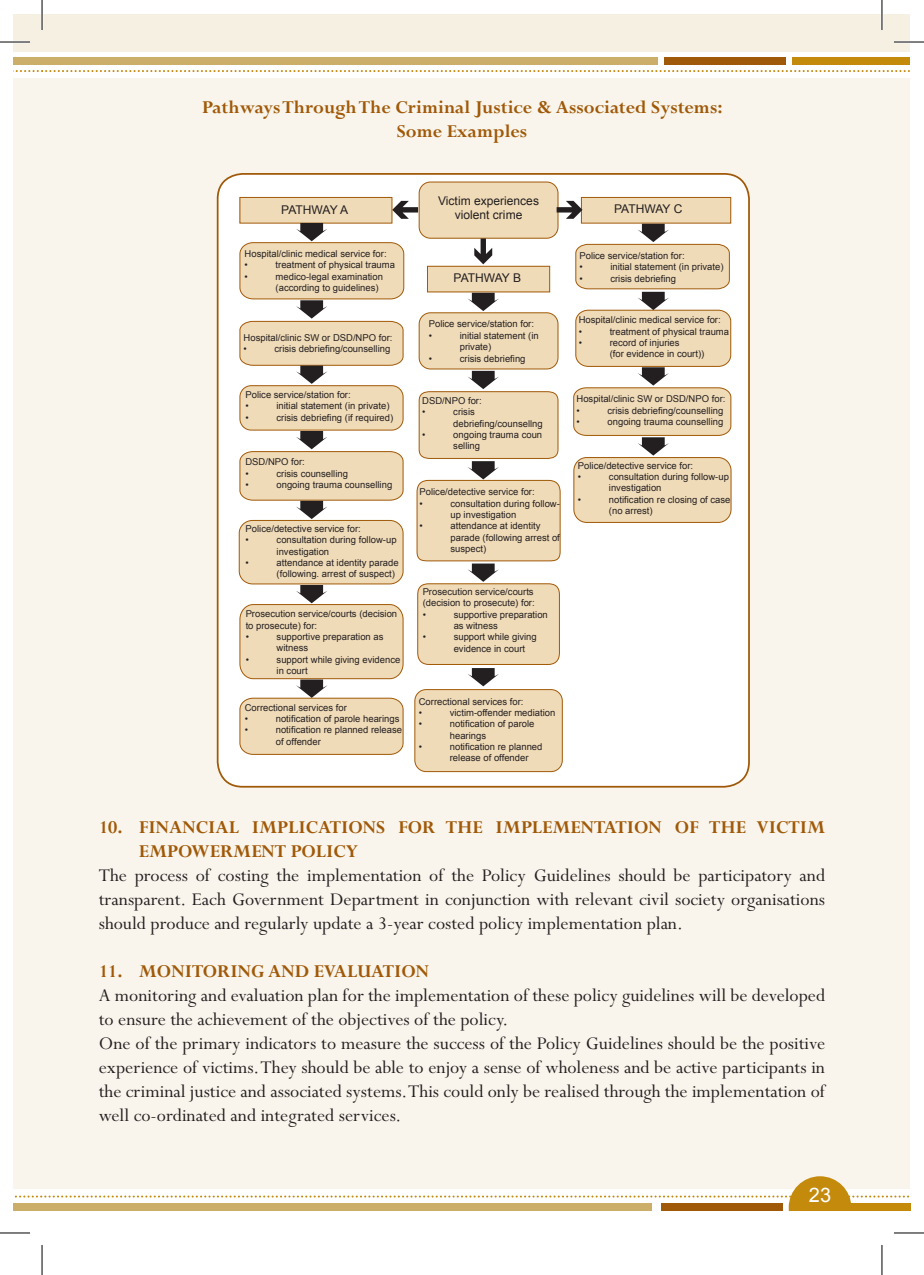
<style>
.page{position:relative;width:924px;height:1275px;background:#fff}
.page>*{position:absolute;margin:0;border:0;box-sizing:border-box;transform-origin:0 0}
.t1{font:20px/24px "Perpetua";color:#231f20;text-align:justify}
.Heading{font:700 20px/24px "Perpetua";color:#a05908}
.Subheading_2{font:700 20px "Perpetua";color:#a05908}
.t2{font:20px "Arial";color:#fff}
.t3{font:12px/14.4px "Arial";color:#231f20;text-align:center}
.t4{font:12px "Arial";letter-spacing:-.055em;color:#231f20}
.t5{font:9.4px/11.4px "Arial";color:#231f20}
</style>
<div class="page">
<div style="left:14px;top:1203px;width:28px;height:7px;background:#ccae6b"></div>
<div style="left:14px;top:57px;width:28px;height:7px;background:#ccae6b"></div>
<div style="left:14px;top:79px;width:28px;height:1110px;background:#f9f5ec"></div>
<div style="left:14px;top:14px;width:28px;height:38px;background:#f6f0e3"></div>
<div style="left:42px;top:1203px;width:609px;height:7px;background:#ccae6b"></div>
<div style="left:660px;top:1203px;width:121px;height:7px;background:#a05908"></div>
<div style="left:788px;top:1203px;width:121px;height:7px;background:#c48a0c"></div>
<svg style="left:14px;top:1195px;width:896px;height:2px"></svg>
<div style="left:792px;top:57px;width:117px;height:7px;background:#c48a0c"></div>
<div style="left:664px;top:57px;width:121px;height:7px;background:#a05908"></div>
<div style="left:42px;top:57px;width:615px;height:7px;background:#ccae6b"></div>
<svg style="left:15px;top:70px;width:894px;height:2px"></svg>
<div style="left:42px;top:79px;width:866px;height:1110px;background:#f9f5ec"></div>
<div style="left:42px;top:14px;width:866px;height:38px;background:#f6f0e3"></div>
<div style="left:788px;top:1176px;width:63px;height:62px;background:#c48a0c;border-radius:50%"></div>
<div style="left:776px;top:1210px;width:125px;height:51px;background:#fff"></div>
<div style="left:217px;top:174px;width:531px;height:612px;background:#fff;border-radius:25px"></div>
<div style="left:240px;top:604px;width:163px;height:74px;background:#f0dbb8;border-radius:14px"></div>
<div style="left:239px;top:604px;width:164px;height:75px;border:1px solid #a05908;border-radius:14px"></div>
<div style="left:414px;top:689px;width:148px;height:82px;background:#f0dbb8;border-radius:11px"></div>
<div style="left:414px;top:689px;width:148px;height:83px;border:1px solid #a05908;border-radius:11px"></div>
<div style="left:417px;top:584px;width:142px;height:80px;background:#f0dbb8;border-radius:12px"></div>
<div style="left:417px;top:583px;width:142px;height:82px;border:1px solid #a05908;border-radius:12px"></div>
<div style="left:419px;top:182px;width:138px;height:56px;background:#f0dbb8;border-radius:11px"></div>
<div style="left:418px;top:182px;width:140px;height:57px;border:1px solid #a05908;border-radius:11px"></div>
<div style="left:240px;top:197px;width:152px;height:26px;background:#f0dbb8"></div>
<div style="left:239px;top:197px;width:153px;height:26px;border:1px solid #a05908"></div>
<div style="left:581px;top:197px;width:149px;height:26px;background:#f0dbb8"></div>
<div style="left:580px;top:197px;width:150px;height:26px;border:1px solid #a05908"></div>
<svg style="left:468px;top:668px;width:30px;height:18px"></svg>
<svg style="left:239px;top:201px;width:492px;height:402px"></svg>
<svg style="left:239px;top:679px;width:165px;height:76px"></svg>
<hr style="left:0;top:41px;width:30px;height:2px;background:#fff">
<hr style="left:893px;top:41px;width:30px;height:2px;background:#fff">
<hr style="left:41px;top:0;width:2px;height:30px;background:#fff">
<hr style="left:880px;top:0;width:2px;height:30px;background:#fff">
<hr style="left:0;top:42px;width:30px;height:1px;background:#000">
<hr style="left:893px;top:42px;width:30px;height:1px;background:#000">
<hr style="left:0;top:1232px;width:30px;height:1px;background:#000">
<hr style="left:893px;top:1232px;width:30px;height:1px;background:#000">
<hr style="left:42px;top:0;width:1px;height:30px;background:#000">
<hr style="left:42px;top:1245px;width:1px;height:30px;background:#000">
<hr style="left:881px;top:0;width:1px;height:30px;background:#000">
<hr style="left:881px;top:1245px;width:1px;height:30px;background:#000">
<p class="Subheading_2" style="left:202px;top:96px;width:521px">Pathways Through The Criminal Justice &amp; Associated Systems:</p>
<p class="Subheading_2" style="left:396px;top:120px;width:132px">Some Examples</p>
<p class="t3" style="left:438px;top:194px;width:102px">Victim experiences violent crime</p>
<p class="t4" style="left:281px;top:202px;width:68px">PATHWAY A</p>
<p class="t4" style="left:614px;top:201px;width:70px">PATHWAY C</p>
<p class="t5" style="left:244px;top:248px;width:143px">Hospital/clinic medical service for: •</p>
<p class="t5" style="left:275px;top:259px;width:121px">treatment of physical trauma</p>
<p class="t5" style="left:244px;top:271px;width:5px">•</p>
<p class="t5" style="left:275px;top:271px;width:109px">medico-legal examination (according to guidelines)</p>
<p class="t5" style="left:243px;top:332px;width:150px">Hospital/clinic SW or DSD/NPO for: •</p>
<p class="t5" style="left:274px;top:343px;width:117px">crisis debriefing/counselling</p>
<p class="t5" style="left:245px;top:389px;width:107px">Police service/station for: •</p>
<p class="t5" style="left:276px;top:400px;width:115px">initial statement (in private)</p>
<p class="t5" style="left:245px;top:412px;width:5px">•</p>
<p class="t5" style="left:276px;top:412px;width:118px">crisis debriefing (if required)</p>
<p class="t5" style="left:245px;top:456px;width:61px">DSD/NPO for: •</p>
<p class="t5" style="left:276px;top:468px;width:73px">crisis counselling</p>
<p class="t5" style="left:245px;top:479px;width:5px">•</p>
<p class="t5" style="left:276px;top:479px;width:117px">ongoing trauma counselling</p>
<p class="t5" style="left:245px;top:523px;width:117px">Police/detective service for: •</p>
<p class="t5" style="left:276px;top:534px;width:121px">consultation during follow-up investigation</p>
<p class="t5" style="left:245px;top:557px;width:5px">•</p>
<p class="t5" style="left:276px;top:557px;width:124px">attendance at identity parade (following. arrest of suspect)</p>
<p class="t5" style="left:245px;top:608px;width:153px">Prosecution service/courts (decision to prosecute) for:<br>•</p>
<p class="t5" style="left:276px;top:631px;width:108px">supportive preparation as witness</p>
<p class="t5" style="left:245px;top:654px;width:5px">•</p>
<p class="t5" style="left:276px;top:654px;width:125px">support while giving evidence in court</p>
<p class="t5" style="left:245px;top:702px;width:103px">Correctional services for •</p>
<p class="t5" style="left:276px;top:713px;width:125px">notification of parole hearings</p>
<p class="t5" style="left:245px;top:724px;width:5px">•</p>
<p class="t5" style="left:276px;top:724px;width:128px">notification re planned release of offender</p>
<p class="t4" style="left:453px;top:270px;width:69px">PATHWAY B</p>
<p class="t5" style="left:428px;top:318px;width:107px">Police service/station for: •</p>
<p class="t5" style="left:459px;top:330px;width:80px">initial statement (in private)</p>
<p class="t5" style="left:428px;top:352px;width:5px">•</p>
<p class="t5" style="left:459px;top:352px;width:67px">crisis debriefing</p>
<p class="t5" style="left:422px;top:395px;width:61px">DSD/NPO for: •</p>
<p class="t5" style="left:453px;top:406px;width:91px">crisis debriefing/counsellng</p>
<p class="t5" style="left:422px;top:429px;width:5px">•</p>
<p class="t5" style="left:453px;top:429px;width:90px">ongoing trauma coun selling</p>
<p class="t5" style="left:419px;top:486px;width:117px">Police/detective service for: •</p>
<p class="t5" style="left:450px;top:498px;width:111px">consultation during follow&shy;up investigation</p>
<p class="t5" style="left:419px;top:520px;width:5px">•</p>
<p class="t5" style="left:450px;top:520px;width:111px">attendance at identity parade (following arrest of suspect)</p>
<p class="t5" style="left:422px;top:586px;width:113px;text-align:justify">Prosecution service/courts (decision to prosecute) for: •</p>
<p class="t5" style="left:453px;top:609px;width:96px">supportive preparation as witness</p>
<p class="t5" style="left:422px;top:631px;width:5px">•</p>
<p class="t5" style="left:453px;top:631px;width:85px">support while giving evidence in court</p>
<p class="t5" style="left:579px;top:250px;width:107px">Police service/station for: •</p>
<p class="t5" style="left:610px;top:261px;width:115px">initial statement (in private)</p>
<p class="t5" style="left:579px;top:273px;width:5px">•</p>
<p class="t5" style="left:610px;top:273px;width:67px">crisis debriefing</p>
<p class="t5" style="left:578px;top:314px;width:143px">Hospital/clinic medical service for: •</p>
<p class="t5" style="left:609px;top:326px;width:121px">treatment of physical trauma</p>
<p class="t5" style="left:578px;top:337px;width:5px">•</p>
<p class="t5" style="left:609px;top:337px;width:96px">record of injuries<br>(for evidence in court))</p>
<p class="t5" style="left:576px;top:393px;width:150px">Hospital/clinic SW or DSD/NPO for: •</p>
<p class="t5" style="left:607px;top:405px;width:117px">crisis debriefing/counselling</p>
<p class="t5" style="left:576px;top:416px;width:5px">•</p>
<p class="t5" style="left:607px;top:416px;width:117px">ongoing trauma counselling</p>
<p class="t5" style="left:577px;top:459px;width:117px">Police/detective service for: •</p>
<p class="t5" style="left:608px;top:471px;width:121px">consultation during follow-up investigation</p>
<p class="t5" style="left:577px;top:494px;width:5px">•</p>
<p class="t5" style="left:608px;top:494px;width:123px">notification re closing of case (no arrest)</p>
<p class="t5" style="left:418px;top:695px;width:106px">Correctional services for: •</p>
<p class="t5" style="left:449px;top:707px;width:107px">victim-offender mediation</p>
<p class="t5" style="left:418px;top:718px;width:5px">•</p>
<p class="t5" style="left:449px;top:718px;width:86px">notification of parole hearings</p>
<p class="t5" style="left:418px;top:741px;width:5px">•</p>
<p class="t5" style="left:449px;top:741px;width:94px">notification re planned release of offender</p>
<p class="Heading" style="left:139px;top:815px;width:687px;text-indent:-40px">10. FINANCIAL IMPLICATIONS FOR THE IMPLEMENTATION OF THE VICTIM<br>EMPOWERMENT POLICY</p>
<p class="t1" style="left:99px;top:863px;width:727px">The process of costing the implementation of the Policy Guidelines should be participatory and transparent. Each Government Department in conjunction with relevant civil society organisations should produce and regularly update a 3-year costed policy implementation plan.</p>
<p class="Heading" style="left:99px;top:959px;width:331px">11. MONITORING AND EVALUATION</p>
<p class="t1" style="left:99px;top:983px;width:727px">A monitoring and evaluation plan for the implementation of these policy guidelines will be developed to ensure the achievement of the objectives of the policy.</p>
<p class="t1" style="left:99px;top:1031px;width:727px">One of the primary indicators to measure the success of the Policy Guidelines should be the positive experience of victims. They should be able to enjoy a sense of wholeness and be active participants in the criminal justice and associated systems. This could only be realised through the implementation of well co-ordinated and integrated services.</p>
<h1 class="t2" style="left:808px;top:1183px;width:24px">23</h1>
</div>
